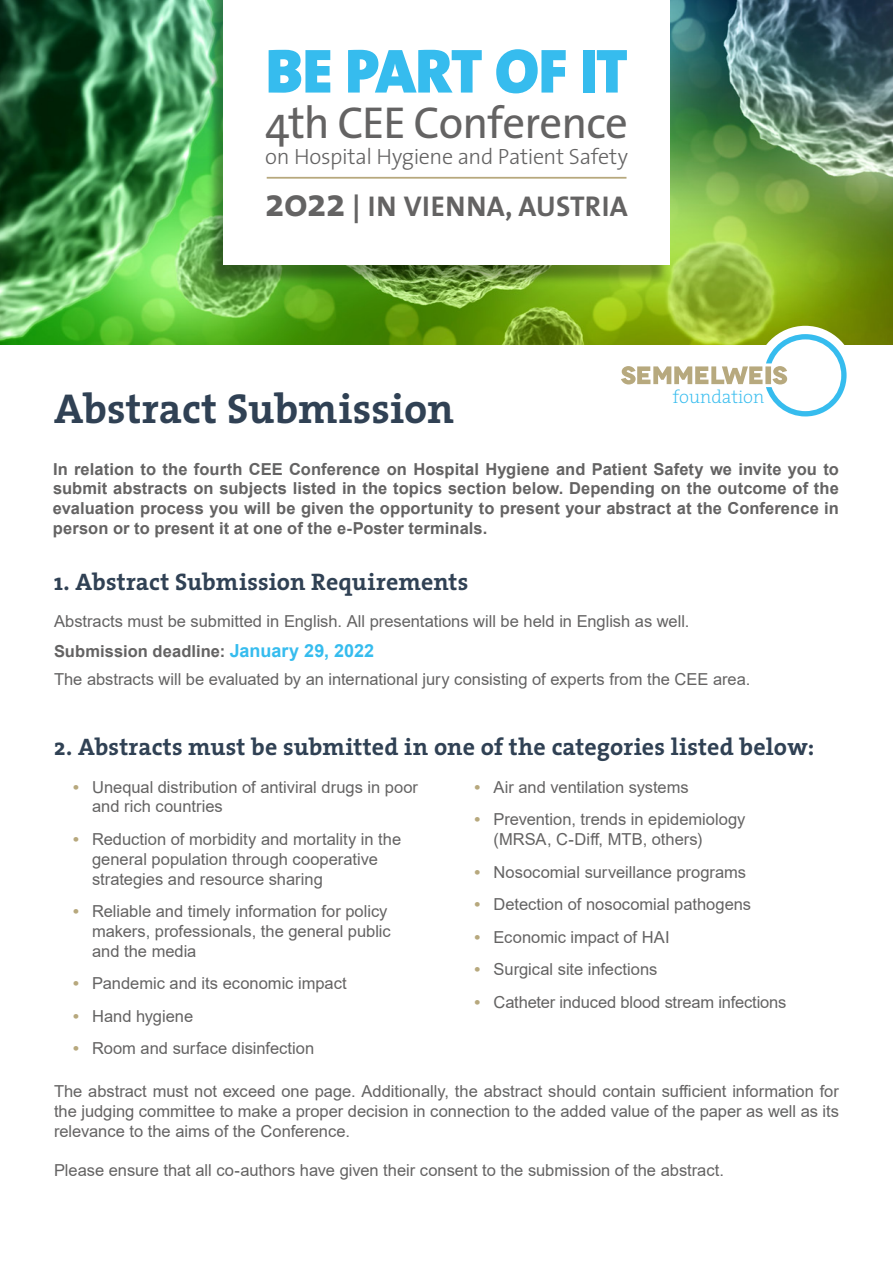
<style>
.page{position:relative;width:893px;height:1263px;background:#fff}
.page>*{position:absolute;margin:0;border:0;box-sizing:border-box;transform-origin:0 0}
.t1{font:900 62.85px "The Sans";letter-spacing:-.015em;color:#36bcee}
.t2{font:45px "The Sans";letter-spacing:-.02em;color:#646363}
.t3{font:700 42px "The Serif";color:#304154}
.t4{font:700 28.65px "The Sans";letter-spacing:.015em;color:#646363}
.t5{font:700 24px "The Serif";letter-spacing:.005em;color:#304154}
.t6{font:300 22.2px "The Sans";letter-spacing:-.015em;color:#646363}
.t7{font:200 18.45px "The Serif";color:#36bcee}
.t8{font:16.5px/19.8px "Arial";color:#646363}
.t9{font:700 16.5px/19.8px "Arial";letter-spacing:.005em;color:#646363;text-align:justify}
.s1{font-size:39.9px}
.s2{font-weight:700}
.s3{font-weight:700;font-size:18px;color:#36bcee}
.s4{font-weight:700;color:#b7a87d}
</style>
<div class="page">
<img style="left:0;top:0;width:893px;height:344px">
<div style="left:207px;top:0;width:463px;height:285px;background:#000;opacity:.35"></div>
<div style="left:223px;top:0;width:447px;height:265px;background:#fff"></div>
<div style="left:756px;top:326px;width:99px;height:99px;background:#fff;border-radius:50%"></div>
<svg style="left:621px;top:334px;width:226px;height:82px"></svg>
<hr style="left:267px;top:177px;width:359px;height:2px;background:#b7a87d">
<h1 class="t1" style="left:266px;top:18px;width:364px">BE PART OF IT</h1>
<h2 class="t2" style="left:265px;top:85px;width:364px">4th CEE Conference</h2>
<h3 class="t6" style="left:265px;top:139px;width:364px">on Hospital Hygiene and Patient Safety</h3>
<h3 class="t4" style="left:265px;top:182px;width:364px"><span class="s1">2022</span> | IN VI ENNA, AUSTRIA</h3>
<p class="t7" style="left:673px;top:382px;width:93px">foundation</p>
<h3 class="t3" style="left:54px;top:373px;width:402px">Abstract Submission</h3>
<p class="t9" style="left:53px;top:459px;width:787px">In relation to the fourth CEE Conference on Hospital Hygiene and Patient Safety we invite you to submit abstracts on subjects listed in the topics section below. Depending on the outcome of the evaluation process you will be given the opportunity to present your abstract at the Conference in person or to present it at one of the e-Poster terminals.</p>
<h3 class="t5" style="left:54px;top:562px;width:416px">1. Abstract Submission Requirements</h3>
<p class="t8" style="left:54px;top:606px;width:637px;line-height:30.2px">Abstracts must be submitted in English. All presentations will be held in English as well.<br><span class="s2">Submission deadline:</span> <span class="s3">January 29, 2022</span></p>
<p class="t8" style="left:54px;top:669px;width:698px">The abstracts will be evaluated by an international jury consisting of experts from the CEE area.</p>
<h3 class="t5" style="left:54px;top:727px;width:762px">2. Abstracts must be submitted in one of the categories listed below:</h3>
<p class="t8" style="left:92px;top:777px;width:327px;text-indent:-19px"><span class="s4">•</span> Unequal distribution of antiviral drugs in poor and rich countries</p>
<p class="t8" style="left:92px;top:829px;width:311px;text-indent:-19px"><span class="s4">•</span> Reduction of morbidity and mortality in the general population through cooperative strategies and resource sharing</p>
<p class="t8" style="left:92px;top:901px;width:300px;text-indent:-19px"><span class="s4">•</span> Reliable and timely information for policy makers, professionals, the general public and the media</p>
<p class="t8" style="left:73px;top:973px;width:275px"><span class="s4">•</span> Pandemic and its economic impact</p>
<p class="t8" style="left:73px;top:1006px;width:122px"><span class="s4">•</span> Hand hygiene</p>
<p class="t8" style="left:73px;top:1039px;width:243px"><span class="s4">•</span> Room and surface disinfection</p>
<p class="t8" style="left:475px;top:777px;width:216px"><span class="s4">•</span> Air and ventilation systems</p>
<p class="t8" style="left:494px;top:809px;width:253px;text-indent:-19px"><span class="s4">•</span> Prevention, trends in epidemiology (MRSA, C-Diff, MTB, others)</p>
<p class="t8" style="left:475px;top:862px;width:273px"><span class="s4">•</span> Nosocomial surveillance programs</p>
<p class="t8" style="left:475px;top:894px;width:278px"><span class="s4">•</span> Detection of nosocomial pathogens</p>
<p class="t8" style="left:475px;top:927px;width:197px"><span class="s4">•</span> Economic impact of HAI</p>
<p class="t8" style="left:475px;top:959px;width:184px"><span class="s4">•</span> Surgical site infections</p>
<p class="t8" style="left:475px;top:992px;width:313px"><span class="s4">•</span> Catheter induced blood stream infections</p>
<p class="t8" style="left:54px;top:1081px;width:786px;text-align:justify">The abstract must not exceed one page. Additionally, the abstract should contain sufficient information for the judging committee to make a proper decision in connection to the added value of the paper as well as its relevance to the aims of the Conference.</p>
<p class="t8" style="left:54px;top:1160px;width:671px">Please ensure that all co-authors have given their consent to the submission of the abstract.</p>
</div>
